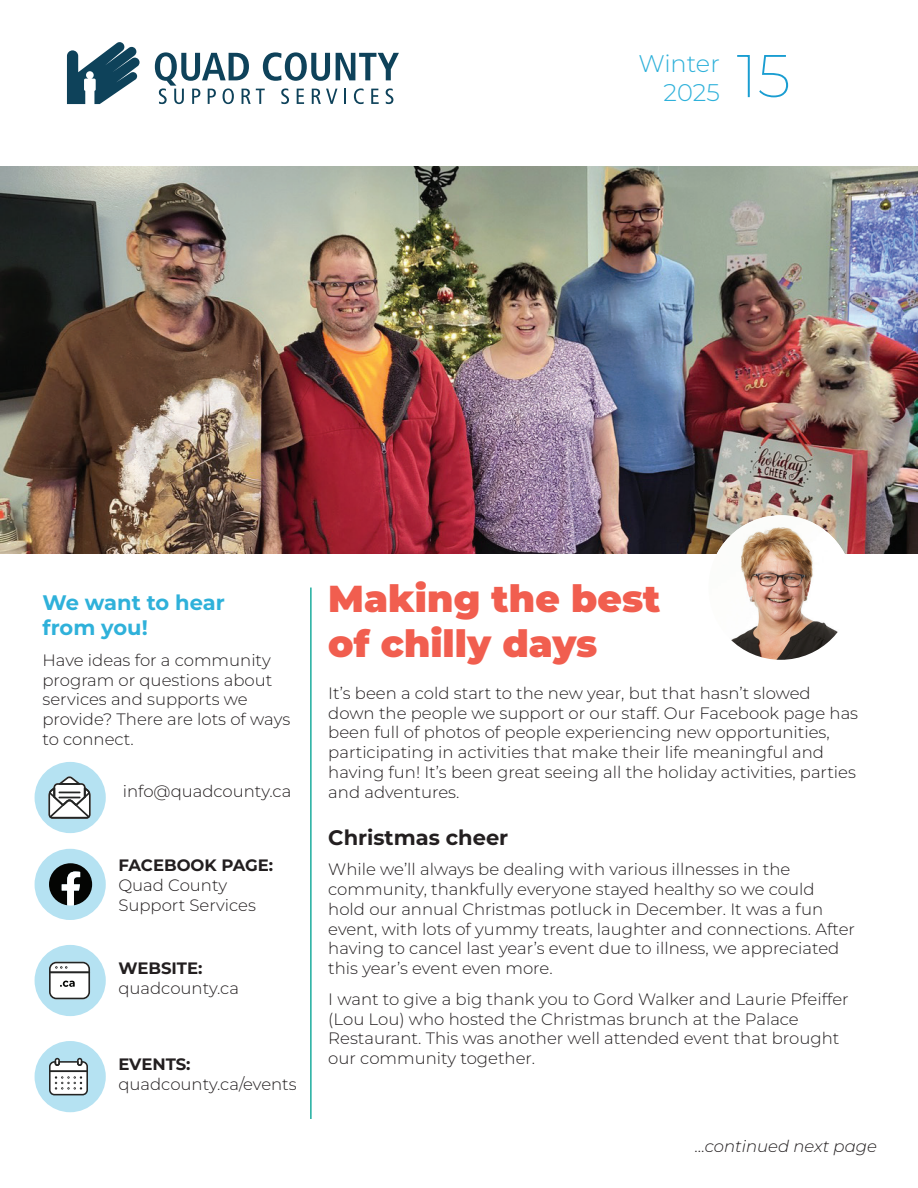
<style>
.page{position:relative;width:918px;height:1188px;background:#fff}
.page>*{position:absolute;margin:0;border:0;box-sizing:border-box;transform-origin:0 0}
.t1{font:200 60.15px "Montserrat";color:#199dd1}
.t2{font:900 37.5px/45px "Montserrat";color:#f15e4f}
.t3{font:300 24px/29px "Montserrat";color:#2fb1da;text-align:right}
.t4{font:700 21px/25.2px "Montserrat";color:#2fb1da}
.t5{font:700 21px "Montserrat";color:#231f20}
.t6{font:300 16.5px/19.8px "Montserrat";color:#231f20}
.t7{font:700 16.5px "Montserrat";color:#231f20}
.t8{font:italic 300 16.5px "Montserrat";color:#231f20}
</style>
<div class="page">
<img style="left:0;top:166px;width:918px;height:388px">
<svg style="left:155px;top:52px;width:244px;height:52px"></svg>
<svg style="left:67px;top:42px;width:73px;height:62px"></svg>
<hr style="left:310px;top:588px;width:2px;height:531px;background:#1dad9e">
<div style="left:35px;top:762px;width:71px;height:71px;background:#b5e2f2;border-radius:50%"></div>
<div style="left:35px;top:849px;width:71px;height:71px;background:#b5e2f2;border-radius:50%"></div>
<div style="left:35px;top:945px;width:71px;height:71px;background:#b5e2f2;border-radius:50%"></div>
<div style="left:35px;top:1041px;width:71px;height:71px;background:#b5e2f2;border-radius:50%"></div>
<svg style="left:49px;top:1058px;width:39px;height:37px"></svg>
<svg style="left:49px;top:962px;width:41px;height:37px;background:#cacbcb"></svg>
<svg style="left:48px;top:776px;width:43px;height:43px"></svg>
<svg style="left:49px;top:863px;width:43px;height:43px"></svg>
<img style="left:708px;top:515px;width:145px;height:145px;border-radius:72px">
<h3 class="t3" style="left:638px;top:49px;width:83px">Winter<br>2025</h3>
<h1 class="t1" style="left:737px;top:36px;width:56px">15</h1>
<p class="t4" style="left:43px;top:589px;width:184px">We want to hear from you!</p>
<p class="t6" style="left:43px;top:650px;width:249px">Have ideas for a community program or questions about services and supports we provide? There are lots of ways to connect.</p>
<p class="t6" style="left:123px;top:781px;width:170px">info@quadcounty.ca</p>
<p class="t7" style="left:118px;top:854px;width:156px">FACEBOOK PAGE:</p>
<p class="t6" style="left:118px;top:875px;width:139px">Quad County<br>Support Services</p>
<p class="t7" style="left:118px;top:957px;width:86px">WEBSITE:</p>
<p class="t6" style="left:118px;top:977px;width:122px">quadcounty.ca</p>
<p class="t7" style="left:118px;top:1053px;width:74px">EVENTS:</p>
<p class="t6" style="left:118px;top:1074px;width:180px">quadcounty.ca/events</p>
<h2 class="t2" style="left:328px;top:576px;width:334px">Making the best of chilly days</h2>
<p class="t6" style="left:328px;top:683px;width:531px">It’s been a cold start to the new year, but that hasn’t slowed down the people we support or our staff. Our Facebook page has been full of photos of people experiencing new opportunities, participating in activities that make their life meaningful and having fun! It’s been great seeing all the holiday activities, parties and adventures.</p>
<p class="t5" style="left:328px;top:823px;width:182px">Christmas cheer</p>
<p class="t6" style="left:328px;top:859px;width:528px">While we’ll always be dealing with various illnesses in the community, thankfully everyone stayed healthy so we could hold our annual Christmas potluck in December. It was a fun event, with lots of yummy treats, laughter and connections. After having to cancel last year’s event due to illness, we appreciated this year’s event even more.</p>
<p class="t6" style="left:328px;top:989px;width:522px">I want to give a big thank you to Gord Walker and Laurie Pfeiffer (Lou Lou) who hosted the Christmas brunch at the Palace Restaurant. This was another well attended event that brought our community together.</p>
<p class="t8" style="left:695px;top:1135px;width:183px">…continued next page</p>
</div>
